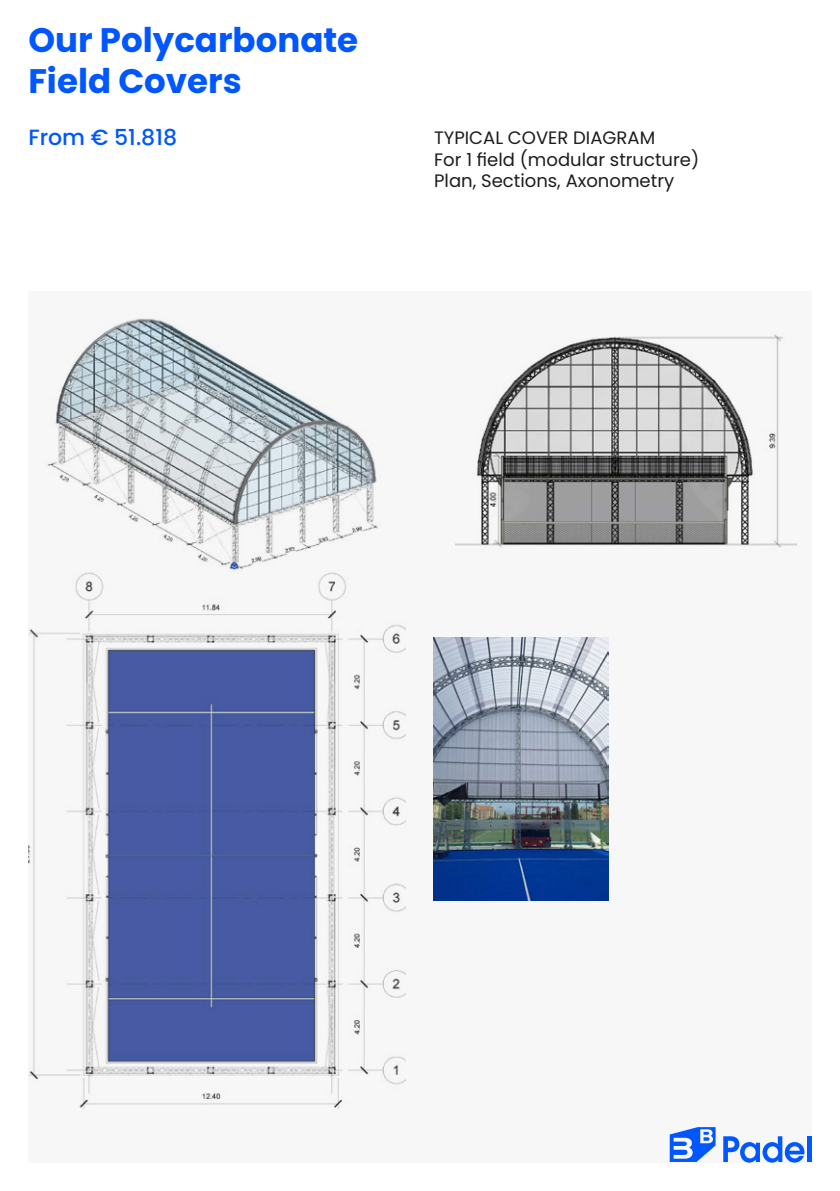
<style>
.page{position:relative;width:840px;height:1191px;background:#fff}
.page>*{position:absolute;margin:0;border:0;box-sizing:border-box;transform-origin:0 0}
.t1{font:700 34px/40.8px "Poppins";color:#0057ff}
.t2{font:500 22px "Poppins";color:#0057ff}
.t3{font:18px/21.6px "Poppins";color:#1d1d1b}
</style>
<div class="page">
<div style="left:28px;top:291px;width:783px;height:871px;background:#f7f7f7"></div>
<img style="left:47px;top:318px;width:331px;height:252px">
<img style="left:455px;top:334px;width:340px;height:214px">
<img style="left:28px;top:570px;width:377px;height:539px">
<img style="left:433px;top:637px;width:175px;height:263px">
<svg style="left:723px;top:1136px;width:81px;height:26px"></svg>
<div style="left:806px;top:1136px;width:5px;height:26px;background:#0057ff"></div>
<svg style="left:669px;top:1127px;width:46px;height:35px"></svg>
<h1 class="t1" style="left:28px;top:20px;width:331px">Our Polycarbonate<br>Field Covers</h1>
<p class="t2" style="left:28px;top:125px;width:150px">From € 51.818</p>
<p class="t3" style="left:434px;top:127px;width:266px">TYPICAL COVER DIAGRAM<br>For 1 field (modular structure)<br>Plan, Sections, Axonometry</p>
</div>
